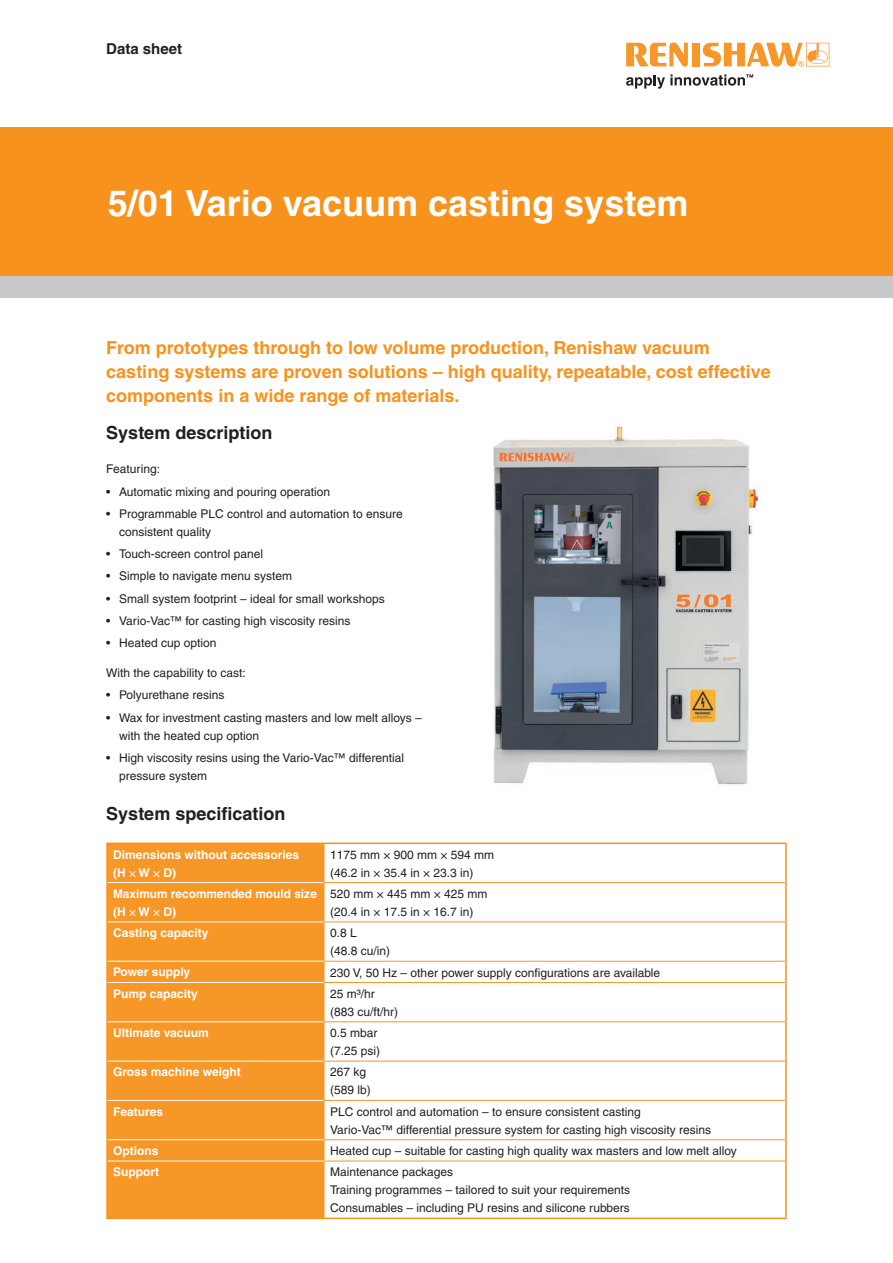
<style>
.page{position:relative;width:893px;height:1263px;background:#fff}
.page>*{position:absolute;margin:0;border:0;box-sizing:border-box;transform-origin:0 0}
.t1{font:700 36px "Helvetica";color:#fff}
.Heading_12pt{font:700 18px/24px "Helvetica";color:#f7931d}
.Heading_12pt-2{font:700 18px "Helvetica";color:#231f20}
.Bullet_List{font:700 15px "Helvetica";color:#231f20}
.Body_Text_8pt{font:12px/18px "Helvetica";color:#231f20}
.Table_Text_8pt{font:12px/18px "Helvetica";color:#231f20}
.Table_Text_8pt_Bold{font:700 12px/18px "Helvetica";color:#fff}
.s1{font-weight:400}
.s2{font-family:"Helvetica CE"}
</style>
<div class="page">
<svg style="left:626px;top:43px;width:62px;height:24px"></svg>
<div style="left:692px;top:43px;width:8px;height:23px;background:#f79727"></div>
<svg style="left:703px;top:43px;width:126px;height:24px"></svg>
<svg style="left:626px;top:74px;width:127px;height:15px"></svg>
<img style="left:493px;top:425px;width:268px;height:360px">
<div style="left:0;top:128px;width:893px;height:148px;background:#f7931d"></div>
<div style="left:0;top:276px;width:893px;height:22px;background:#c7c8ca"></div>
<div style="left:108px;top:844px;width:216px;height:373px;background:#f79727"></div>
<hr style="left:106px;top:842px;width:218px;height:2px;background:#f7931d">
<hr style="left:106px;top:844px;width:2px;height:38px;background:#f7931d">
<hr style="left:324px;top:842px;width:463px;height:2px;background:#f7931d">
<hr style="left:785px;top:844px;width:2px;height:38px;background:#f7931d">
<hr style="left:106px;top:882px;width:2px;height:40px;background:#f7931d">
<hr style="left:785px;top:882px;width:2px;height:40px;background:#f7931d">
<hr style="left:106px;top:922px;width:2px;height:39px;background:#f7931d">
<hr style="left:785px;top:922px;width:2px;height:39px;background:#f7931d">
<hr style="left:106px;top:961px;width:2px;height:21px;background:#f7931d">
<hr style="left:785px;top:961px;width:2px;height:21px;background:#f7931d">
<hr style="left:106px;top:982px;width:2px;height:40px;background:#f7931d">
<hr style="left:785px;top:982px;width:2px;height:40px;background:#f7931d">
<hr style="left:106px;top:1022px;width:2px;height:39px;background:#f7931d">
<hr style="left:785px;top:1022px;width:2px;height:39px;background:#f7931d">
<hr style="left:106px;top:1061px;width:2px;height:39px;background:#f7931d">
<hr style="left:785px;top:1061px;width:2px;height:39px;background:#f7931d">
<hr style="left:106px;top:1100px;width:2px;height:40px;background:#f7931d">
<hr style="left:785px;top:1100px;width:2px;height:40px;background:#f7931d">
<hr style="left:106px;top:1140px;width:2px;height:21px;background:#f7931d">
<hr style="left:785px;top:1140px;width:2px;height:21px;background:#f7931d">
<hr style="left:106px;top:1161px;width:2px;height:56px;background:#f7931d">
<hr style="left:785px;top:1161px;width:2px;height:56px;background:#f7931d">
<hr style="left:106px;top:1217px;width:218px;height:2px;background:#f7931d">
<hr style="left:324px;top:1217px;width:463px;height:2px;background:#f7931d">
<hr style="left:324px;top:844px;width:1px;height:38px;background:#f79727">
<hr style="left:324px;top:882px;width:461px;height:1px;background:#f79727">
<hr style="left:324px;top:883px;width:1px;height:38px;background:#f79727">
<hr style="left:324px;top:921px;width:461px;height:1px;background:#f79727">
<hr style="left:324px;top:922px;width:1px;height:39px;background:#f79727">
<hr style="left:324px;top:961px;width:461px;height:1px;background:#f79727">
<svg style="left:324px;top:961px;width:1px;height:21px"></svg>
<hr style="left:324px;top:982px;width:461px;height:1px;background:#f79727">
<hr style="left:324px;top:983px;width:1px;height:38px;background:#f79727">
<hr style="left:324px;top:1021px;width:461px;height:1px;background:#f79727">
<hr style="left:324px;top:1022px;width:1px;height:39px;background:#f79727">
<hr style="left:324px;top:1061px;width:461px;height:1px;background:#f79727">
<hr style="left:324px;top:1061px;width:1px;height:39px;background:#f79727">
<hr style="left:324px;top:1100px;width:461px;height:1px;background:#f79727">
<hr style="left:324px;top:1101px;width:1px;height:38px;background:#f79727">
<hr style="left:324px;top:1139px;width:461px;height:1px;background:#f79727">
<svg style="left:324px;top:1140px;width:1px;height:21px"></svg>
<hr style="left:324px;top:1161px;width:461px;height:1px;background:#f79727">
<hr style="left:324px;top:1161px;width:1px;height:56px;background:#f79727">
<hr style="left:108px;top:882px;width:216px;height:1px;background:#fff">
<hr style="left:108px;top:921px;width:216px;height:1px;background:#fff">
<hr style="left:108px;top:961px;width:216px;height:1px;background:#fff">
<hr style="left:108px;top:982px;width:216px;height:1px;background:#fff">
<hr style="left:108px;top:1021px;width:216px;height:1px;background:#fff">
<hr style="left:108px;top:1061px;width:216px;height:1px;background:#fff">
<hr style="left:108px;top:1100px;width:216px;height:1px;background:#fff">
<hr style="left:108px;top:1139px;width:216px;height:1px;background:#fff">
<hr style="left:108px;top:1161px;width:216px;height:1px;background:#fff">
<p class="Bullet_List" style="left:106px;top:40px;width:77px">Data sheet</p>
<p class="t1" style="left:108px;top:181px;width:582px">5/01 Vario vacuum casting system</p>
<p class="Heading_12pt" style="left:106px;top:335px;width:666px">From prototypes through to low volume production, Renishaw vacuum casting systems are proven solutions – high quality, repeatable, cost effective components in a wide range of materials.</p>
<p class="Heading_12pt-2" style="left:106px;top:422px;width:168px">System description</p>
<p class="Body_Text_8pt" style="left:106px;top:460px;width:55px">Featuring:</p>
<p class="Body_Text_8pt" style="left:106px;top:482px;width:225px">• Automatic mixing and pouring operation</p>
<p class="Body_Text_8pt" style="left:119px;top:505px;width:285px;text-indent:-13px">• Programmable PLC control and automation to ensure consistent quality</p>
<p class="Body_Text_8pt" style="left:106px;top:545px;width:158px">• Touch-screen control panel</p>
<p class="Body_Text_8pt" style="left:106px;top:567px;width:187px">• Simple to navigate menu system</p>
<p class="Body_Text_8pt" style="left:106px;top:589px;width:280px">• Small system footprint – ideal for small workshops</p>
<p class="Body_Text_8pt" style="left:106px;top:612px;width:246px">• Vario-Vac™ for casting high viscosity resins</p>
<p class="Body_Text_8pt" style="left:106px;top:634px;width:112px">• Heated cup option</p>
<p class="Body_Text_8pt" style="left:106px;top:664px;width:141px">With the capability to cast:</p>
<p class="Body_Text_8pt" style="left:106px;top:686px;width:120px">• Polyurethane resins</p>
<p class="Body_Text_8pt" style="left:119px;top:708px;width:304px;text-indent:-13px">• Wax for investment casting masters and low melt alloys – with the heated cup option</p>
<p class="Body_Text_8pt" style="left:119px;top:748px;width:286px;text-indent:-13px">• High viscosity resins using the Vario-Vac™ differential pressure system</p>
<p class="Heading_12pt-2" style="left:106px;top:803px;width:181px">System specification</p>
<p class="Table_Text_8pt_Bold" style="left:113px;top:845px;width:188px">Dimensions without accessories (H <span class="s1">×</span> W <span class="s1">×</span> D)</p>
<p class="Table_Text_8pt" style="left:330px;top:845px;width:166px">1175 mm × 900 mm × 594 mm (46.2 in × 35.4 in × 23.3 in)</p>
<p class="Table_Text_8pt_Bold" style="left:113px;top:884px;width:205px">Maximum recommended mould size (H <span class="s1">×</span> W <span class="s1">×</span> D)</p>
<p class="Table_Text_8pt" style="left:330px;top:885px;width:159px">520 mm × 445 mm × 425 mm (20.4 in × 17.5 in × 16.7 in)</p>
<p class="Table_Text_8pt_Bold" style="left:113px;top:924px;width:97px">Casting capacity</p>
<p class="Table_Text_8pt" style="left:330px;top:924px;width:62px">0.8 L<br>(48.8 cu/in)</p>
<p class="Table_Text_8pt_Bold" style="left:113px;top:963px;width:79px">Power supply</p>
<p class="Table_Text_8pt" style="left:330px;top:963px;width:332px">230 V, 50 Hz – other power supply configurations are available</p>
<p class="Table_Text_8pt_Bold" style="left:113px;top:984px;width:86px">Pump capacity</p>
<p class="Table_Text_8pt" style="left:330px;top:984px;width:70px">25 m<span class="s2">³</span>/hr (883 cu/ft/hr)</p>
<p class="Table_Text_8pt_Bold" style="left:113px;top:1024px;width:97px">Ultimate vacuum</p>
<p class="Table_Text_8pt" style="left:330px;top:1024px;width:52px">0.5 mbar (7.25 psi)</p>
<p class="Table_Text_8pt_Bold" style="left:113px;top:1063px;width:129px">Gross machine weight</p>
<p class="Table_Text_8pt" style="left:330px;top:1063px;width:42px">267 kg (589 lb)</p>
<p class="Table_Text_8pt_Bold" style="left:113px;top:1102px;width:52px">Features</p>
<p class="Body_Text_8pt" style="left:330px;top:1102px;width:383px">PLC control and automation – to ensure consistent casting<br>Vario-Vac™ differential pressure system for casting high viscosity resins</p>
<p class="Table_Text_8pt_Bold" style="left:113px;top:1141px;width:47px">Options</p>
<p class="Body_Text_8pt" style="left:330px;top:1142px;width:408px">Heated cup – suitable for casting high quality wax masters and low melt alloy</p>
<p class="Table_Text_8pt_Bold" style="left:113px;top:1163px;width:48px">Support</p>
<p class="Body_Text_8pt" style="left:330px;top:1163px;width:302px">Maintenance packages<br>Training programmes – tailored to suit your requirements<br>Consumables – including PU resins and silicone rubbers</p>
</div>
